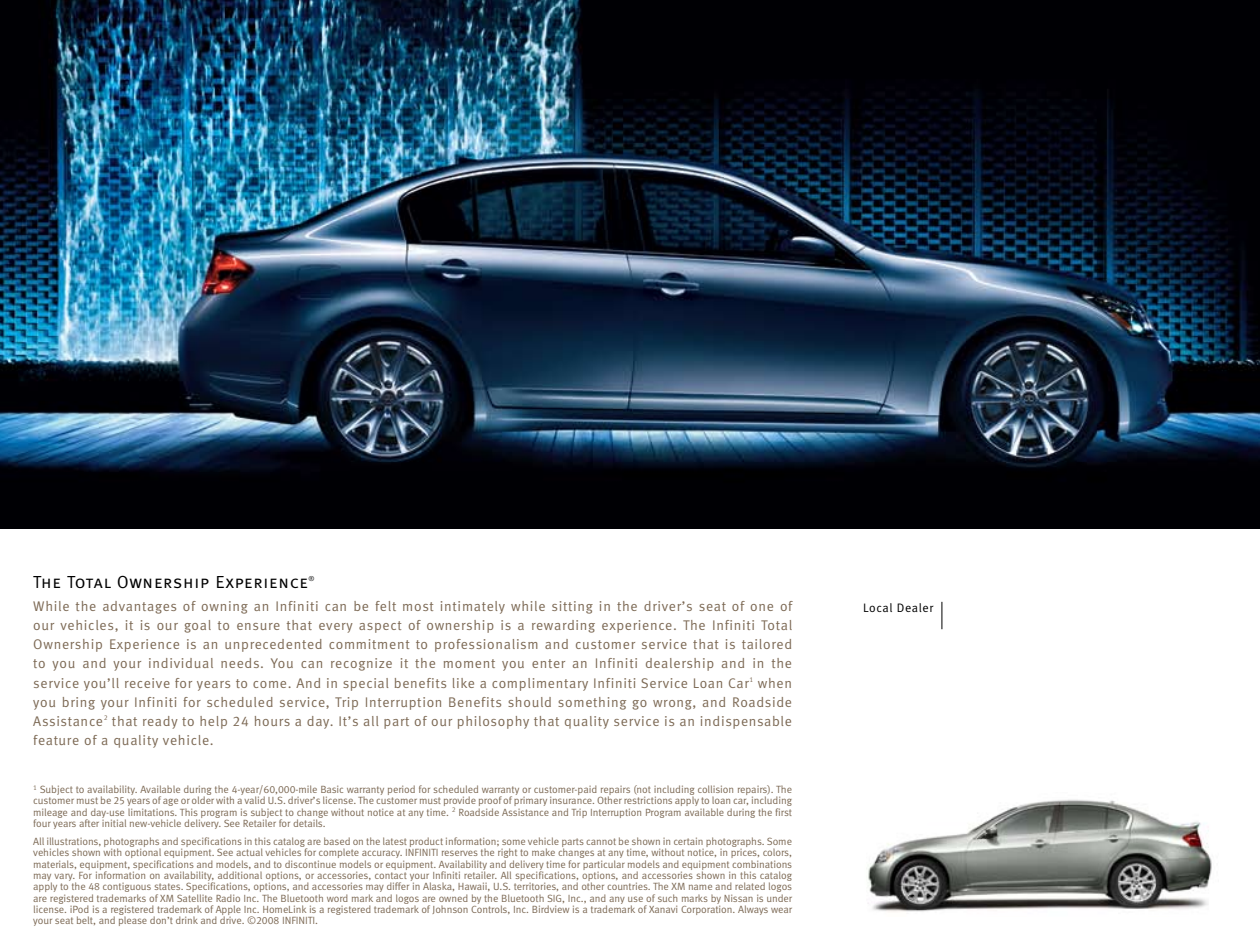
<style>
.page{position:relative;width:1260px;height:945px;background:#fff}
.page>*{position:absolute;margin:0;border:0;box-sizing:border-box;transform-origin:0 0}
.t1{font:17.5px "Meta Normal LF Caps";letter-spacing:.05em;color:#000}
.t2{font:14px/19.2px "Meta Normal LF";letter-spacing:.05em;color:#7d6a55;text-align:justify}
.t3{font:12.25px "Meta Normal LF";letter-spacing:.045em;color:#000}
.t4{font:10.5px/11.4px "Meta Normal LF";letter-spacing:-.005em;color:#7d6a55;text-align:justify}
.t5{font:7px "Meta Normal LF";color:#000}
</style>
<div class="page">
<svg style="left:942px;top:602px;width:1px;height:27px"></svg>
<img style="left:0;top:0;width:1260px;height:528px">
<img style="left:868px;top:799px;width:344px;height:113px">
<h1 class="t1" style="left:33px;top:572px;width:276px">The Total Ownership Experience</h1>
<p class="t5" style="left:309px;top:574px;width:8px">®</p>
<p class="t2" style="left:33px;top:596px;width:761px">While the advantages of owning an Infiniti can be felt most intimately while sitting in the driver’s seat of one of our vehicles, it is our goal to ensure that every aspect of ownership is a rewarding experience. The Infiniti Total Ownership Experience is an unprecedented commitment to professionalism and customer service that is tailored to you and your individual needs. You can recognize it the moment you enter an Infiniti dealership and in the service you’ll receive for years to come. And in special benefits like a complimentary Infiniti Service Loan Car<sup>1</sup> when you bring your Infiniti for scheduled service, Trip Interruption Benefits should something go wrong, and Roadside Assistance<sup>2</sup> that ready to help 24 hours a day. It’s all part of our philosophy that quality service is an indispensable feature of a quality vehicle.</p>
<p class="t4" style="left:33px;top:784px;width:760px"><sup>1</sup> Subject to availability. Available during the 4-year/60,000-mile Basic warranty period for scheduled warranty or customer-paid repairs (not including collision repairs). The customer must be 25 years of age or older with a valid U.S. driver’s license. The customer must provide proof of primary insurance. Other restrictions apply to loan car, including mileage and day-use limitations. This program is subject to change without notice at any time. <sup>2</sup> Roadside Assistance and Trip Interruption Program available during the first four years after initial new-vehicle delivery. See Retailer for details.</p>
<p class="t4" style="left:33px;top:835px;width:761px">All illustrations, photographs and specifications in this catalog are based on the latest product information; some vehicle parts cannot be shown in certain photographs. Some vehicles shown with optional equipment. See actual vehicles for complete accuracy. INFINITI reserves the right to make changes at any time, without notice, in prices, colors, materials, equipment, specifications and models, and to discontinue models or equipment. Availability and delivery time for particular models and equipment combinations may vary. For information on availability, additional options, or accessories, contact your Infiniti retailer. All specifications, options, and accessories shown in this catalog apply to the 48 contiguous states. Specifications, options, and accessories may differ in Alaska, Hawaii, U.S. territories, and other countries. The XM name and related logos are registered trademarks of XM Satellite Radio Inc. The Bluetooth word mark and logos are owned by the Bluetooth SIG, Inc., and any use of such marks by Nissan is under license. iPod is a registered trademark of Apple Inc. HomeLink is a registered trademark of Johnson Controls, Inc. Birdview is a trademark of Xanavi Corporation. Always wear your seat belt, and please don’t drink and drive. ©2008 INFINITI.</p>
<p class="t3" style="left:863px;top:600px;width:71px">Local Dealer</p>
</div>
